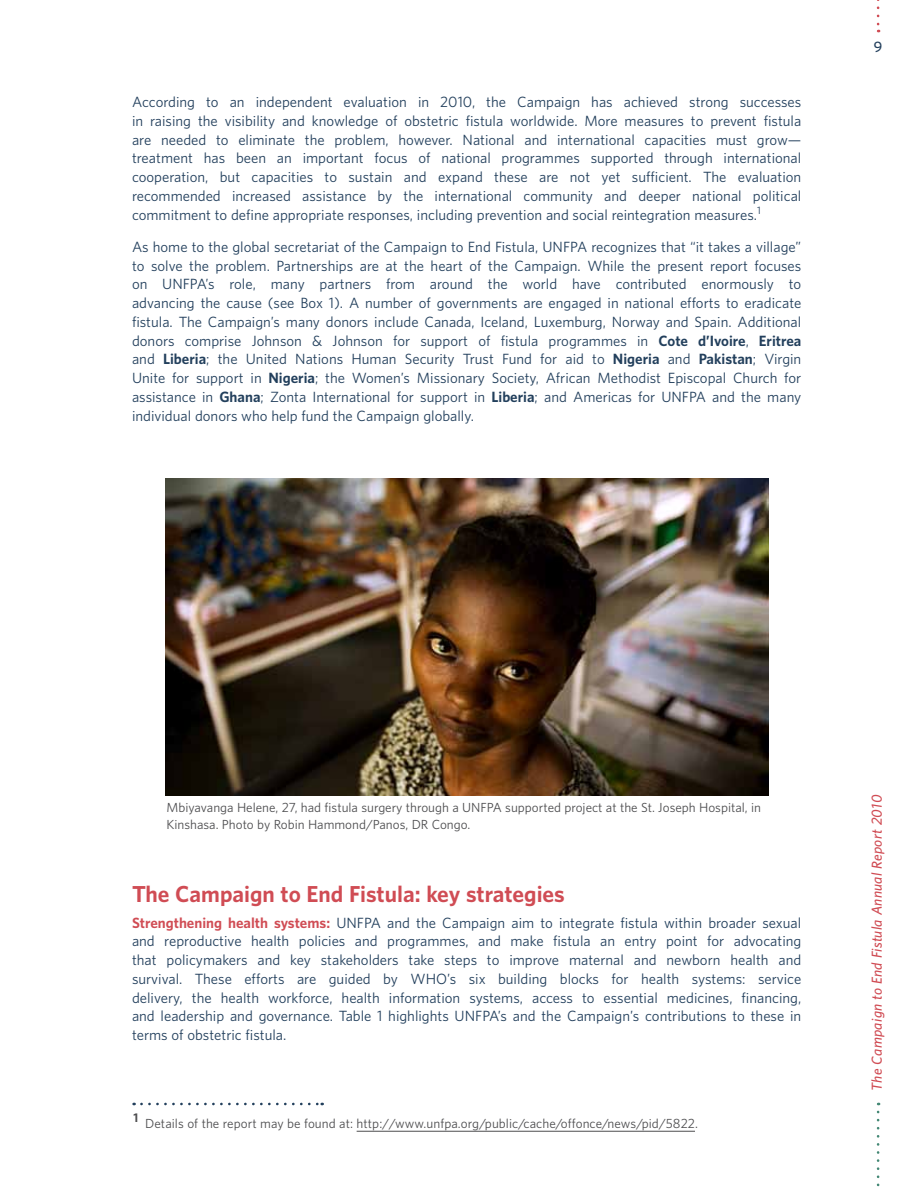
<style>
.page{position:relative;width:918px;height:1188px;background:#fff}
.page>*{position:absolute;margin:0;border:0;box-sizing:border-box;transform-origin:0 0}
.t1{font:700 21px "UNFPA";color:#d04c54}
.t2{font:13.5px/18.8px "UNFPA Text";color:#223f5c;text-align:justify}
.t3{font:600 13.5px "UNFPA";color:#223f5c}
.t4{font:italic 600 13.2px "UNFPA";letter-spacing:.02em;color:#d04c54}
.t5{font:12px/16.5px "UNFPA Text";color:#4d4d4f}
.t6{font:700 11.25px "UNFPA";color:#4d4d4f}
.s1{font-family:"UNFPA";font-weight:700}
.s2{font-family:"UNFPA";font-weight:700;color:#d04c54}
</style>
<div class="page">
<svg style="left:877px;top:0;width:2px;height:32px"></svg>
<svg style="left:877px;top:1112px;width:2px;height:75px"></svg>
<hr style="left:357px;top:1131px;width:338px;height:1px;background:#4d4d4f">
<svg style="left:141px;top:1103px;width:182px;height:2px"></svg>
<img style="left:165px;top:478px;width:603px;height:317px">
<p class="t2" style="left:132px;top:92px;width:671px">According to an independent evaluation in 2010, the Campaign has achieved strong successes in raising the visibility and knowledge of obstetric fistula worldwide. More measures to prevent fistula are needed to eliminate the problem, however. National and international capacities must grow— treatment has been an important focus of national programmes supported through international cooperation, but capacities to sustain and expand these are not yet sufficient. The evaluation recommended increased assistance by the international community and deeper national political commitment to define appropriate responses, including prevention and social reintegration measures.<sup>1</sup></p>
<p class="t2" style="left:132px;top:237px;width:671px">As home to the global secretariat of the Campaign to End Fistula, UNFPA recognizes that “it takes a village” to solve the problem. Partnerships are at the heart of the Campaign. While the present report focuses on UNFPA’s role, many partners from around the world have contributed enormously to advancing the cause (see Box 1). A number of governments are engaged in national efforts to eradicate fistula. The Campaign’s many donors include Canada, Iceland, Luxemburg, Norway and Spain. Additional donors comprise Johnson &amp; Johnson for support of fistula programmes in <span class="s1">Cote d’Ivoire</span>, <span class="s1">Eritrea </span>and <span class="s1">Liberia</span>; the United Nations Human Security Trust Fund for aid to <span class="s1">Nigeria</span> and <span class="s1">Pakistan</span>; Virgin Unite for support in <span class="s1">Nigeria</span>; the Women’s Missionary Society, African Methodist Episcopal Church for assistance in <span class="s1">Ghana</span>; Zonta International for support in <span class="s1">Liberia</span>; and Americas for UNFPA and the many individual donors who help fund the Campaign globally.</p>
<p class="t3" style="left:874px;top:38px;width:10px">9</p>
<p class="t5" style="left:167px;top:799px;width:596px">Mbiyavanga Helene, 27, had fistula surgery through a UNFPA supported project at the St. Joseph Hospital, in<br>Kinshasa. Photo by Robin Hammond/Panos, DR Congo.</p>
<h1 class="t1" style="left:132px;top:880px;width:434px">The Campaign to End Fistula: key strategies</h1>
<p class="t2" style="left:132px;top:913px;width:671px"><span class="s2">Strengthening health systems:</span> UNFPA and the Campaign aim to integrate fistula within broader sexual and reproductive health policies and programmes, and make fistula an entry point for advocating that policymakers and key stakeholders take steps to improve maternal and newborn health and survival. These efforts are guided by WHO’s six building blocks for health systems: service delivery, the health workforce, health information systems, access to essential medicines, financing, and leadership and governance. Table 1 highlights UNFPA’s and the Campaign’s contributions to these in terms of obstetric fistula.</p>
<p class="t6" style="left:134px;top:1110px;width:6px">1</p>
<p class="t5" style="left:145px;top:1115px;width:554px">Details of the report may be found at: http://www.unfpa.org/public/cache/offonce/news/pid/5822.</p>
<p class="t4" style="left:868px;top:1091px;width:298px;rotate:-90deg">The Campaign to End Fistula Annual Report 2010</p>
</div>
